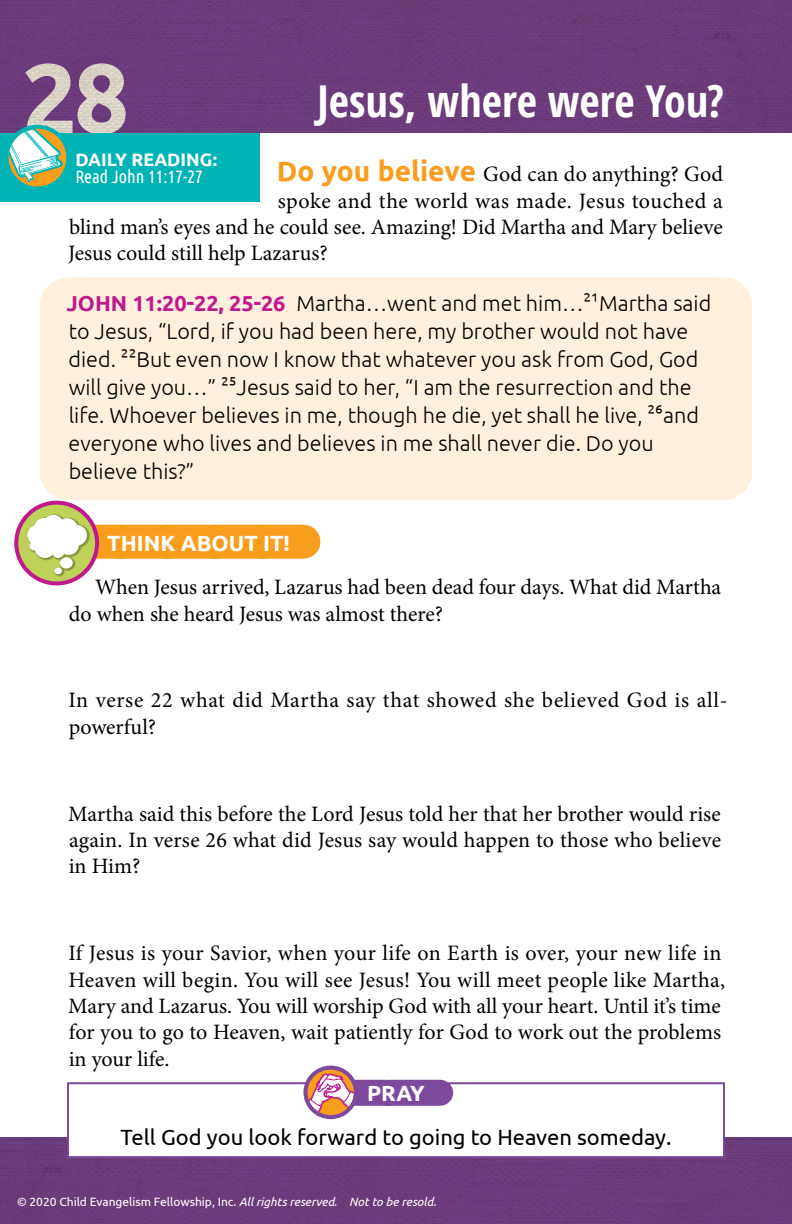
<style>
.page{position:relative;width:792px;height:1224px;background:#fff}
.page>*{position:absolute;margin:0;border:0;box-sizing:border-box;transform-origin:0 0}
.t1{font:700 98px "Ubuntu";color:#fff}
.t2{font:700 44px "Open Sans Condensed";color:#fff}
.t3{font:22px/26.4px "Minion Pro";letter-spacing:.005em;color:#000}
.t4{font:22px/26.4px "Minion Pro";letter-spacing:.03em;color:#000}
.t5{font:22px "Ubuntu";color:#000}
.t6{font:700 22px "Ubuntu";color:#fff}
.t7{font:300 21.6px/28px "Ubuntu";color:#000}
.t8{font:18px "Ubuntu Condensed";color:#fff}
.t9{font:700 18px "Ubuntu";color:#fff}
.t10{font:12px "Ubuntu";color:#fff}
.s1{font-family:"Ubuntu";font-weight:700;font-size:28px;color:#f99d1c}
.s2{font-weight:700;color:#c0198d}
.s3{font-style:italic}
</style>
<div class="page">
<div style="left:40px;top:277px;width:712px;height:223px;background:#fff0de;border-radius:28px"></div>
<div style="left:93px;top:525px;width:210px;height:34px;background:#f99d1c"></div>
<svg style="left:16px;top:503px;width:81px;height:80px"></svg>
<div style="left:26px;top:514px;width:64px;height:63px;background:#000;opacity:.3"></div>
<div style="left:60px;top:557px;width:13px;height:12px;background:#fff;border-radius:50%"></div>
<div style="left:54px;top:567px;width:8px;height:7px;background:#fff;border-radius:50%"></div>
<div style="left:43px;top:515px;width:21px;height:21px;background:#fff;border-radius:50%"></div>
<div style="left:57px;top:518px;width:21px;height:21px;background:#fff;border-radius:50%"></div>
<div style="left:66px;top:525px;width:21px;height:21px;background:#fff;border-radius:50%"></div>
<div style="left:58px;top:534px;width:21px;height:21px;background:#fff;border-radius:50%"></div>
<div style="left:46px;top:528px;width:20px;height:20px;background:#fff;border-radius:50%"></div>
<div style="left:52px;top:546px;width:12px;height:12px;background:#fff;border-radius:50%"></div>
<div style="left:29px;top:542px;width:9px;height:8px;background:#fff;border-radius:50%"></div>
<div style="left:35px;top:537px;width:20px;height:21px;background:#fff;border-radius:50%"></div>
<div style="left:27px;top:525px;width:21px;height:20px;background:#fff;border-radius:50%"></div>
<div style="left:34px;top:518px;width:21px;height:21px;background:#fff;border-radius:50%"></div>
<div style="left:14px;top:501px;width:85px;height:84px;border:4px solid #c0198d;border-radius:50%"></div>
<div style="left:0;top:133px;width:260px;height:69px;background:#00b3b5"></div>
<div style="left:0;top:0;width:792px;height:133px;background:#6b3c7a"></div>
<div style="left:0;top:1138px;width:792px;height:86px;background:#6b3c7a"></div>
<svg style="left:7px;top:127px;width:61px;height:62px"></svg>
<svg style="left:9px;top:129px;width:54px;height:53px;background:#b0ccb0"></svg>
<div style="left:5px;top:125px;width:65px;height:66px;border:4px solid #00b3b5;border-radius:50%"></div>
<div style="left:68px;top:1083px;width:656px;height:74px;background:#fff"></div>
<div style="left:67px;top:1082px;width:658px;height:76px;border:2px solid #7d499d"></div>
<svg style="left:305px;top:1068px;width:51px;height:49px"></svg>
<svg style="left:308px;top:1073px;width:132px;height:42px"></svg>
<div style="left:303px;top:1066px;width:55px;height:53px;border:4px solid #7d499d;border-radius:50%"></div>
<h1 class="t1" style="left:22px;top:39px;width:109px">28</h1>
<h2 class="t2" style="left:317px;top:71px;width:408px">Jesus, where were You?</h2>
<p class="t9" style="left:75px;top:148px;width:143px">DAILY READING:</p>
<p class="t8" style="left:75px;top:166px;width:129px">Read John 11:17-27</p>
<p class="t3" style="left:277px;top:161px;width:448px"><span class="s1">Do you believe</span> God can do anything? God</p>
<p class="t3" style="left:278px;top:187px;width:447px">spoke and the world was made. Jesus touched a</p>
<p class="t3" style="left:69px;top:214px;width:655px">blind man’s eyes and he could see. Amazing! Did Martha and Mary believe</p>
<p class="t3" style="left:68px;top:240px;width:261px">Jesus could still help Lazarus?</p>
<p class="t7" style="left:67px;top:289px;width:646px"><span class="s2">JOHN 11:20-22, 25-26</span> Martha…went and met him…21Martha said to Jesus, “Lord, if you had been here, my brother would not have died. 22But even now I know that whatever you ask from God, God will give you…” 25Jesus said to her, “I am the resurrection and the life. Whoever believes in me, though he die, yet shall he live, 26and everyone who lives and believes in me shall never die. Do you believe this?”</p>
<p class="t6" style="left:107px;top:530px;width:184px">THINK ABOUT IT!</p>
<p class="t3" style="left:69px;top:574px;width:654px;text-indent:26px">When Jesus arrived, Lazarus had been dead four days. What did Martha do when she heard Jesus was almost there?</p>
<p class="t4" style="left:68px;top:687px;width:661px">In verse 22 what did Martha say that showed she believed God is all&shy;powerful?</p>
<p class="t3" style="left:68px;top:800px;width:654px;text-align:justify">Martha said this before the Lord Jesus told her that her brother would rise again. In verse 26 what did Jesus say would happen to those who believe in Him?</p>
<p class="t3" style="left:68px;top:940px;width:658px">If Jesus is your Savior, when your life on Earth is over, your new life in Heaven will begin. You will see Jesus! You will meet people like Martha, Mary and Lazarus. You will worship God with all your heart. Until it’s time for you to go to Heaven, wait patiently for God to work out the problems in your life.</p>
<p class="t6" style="left:367px;top:1080px;width:59px">PRAY</p>
<p class="t5" style="left:120px;top:1124px;width:553px">Tell God you look forward to going to Heaven someday.</p>
<p class="t10" style="left:17px;top:1195px;width:421px">© 2020 Child Evangelism Fellowship, Inc. <span class="s3">All rights reserved. Not to be resold.</span></p>
</div>
